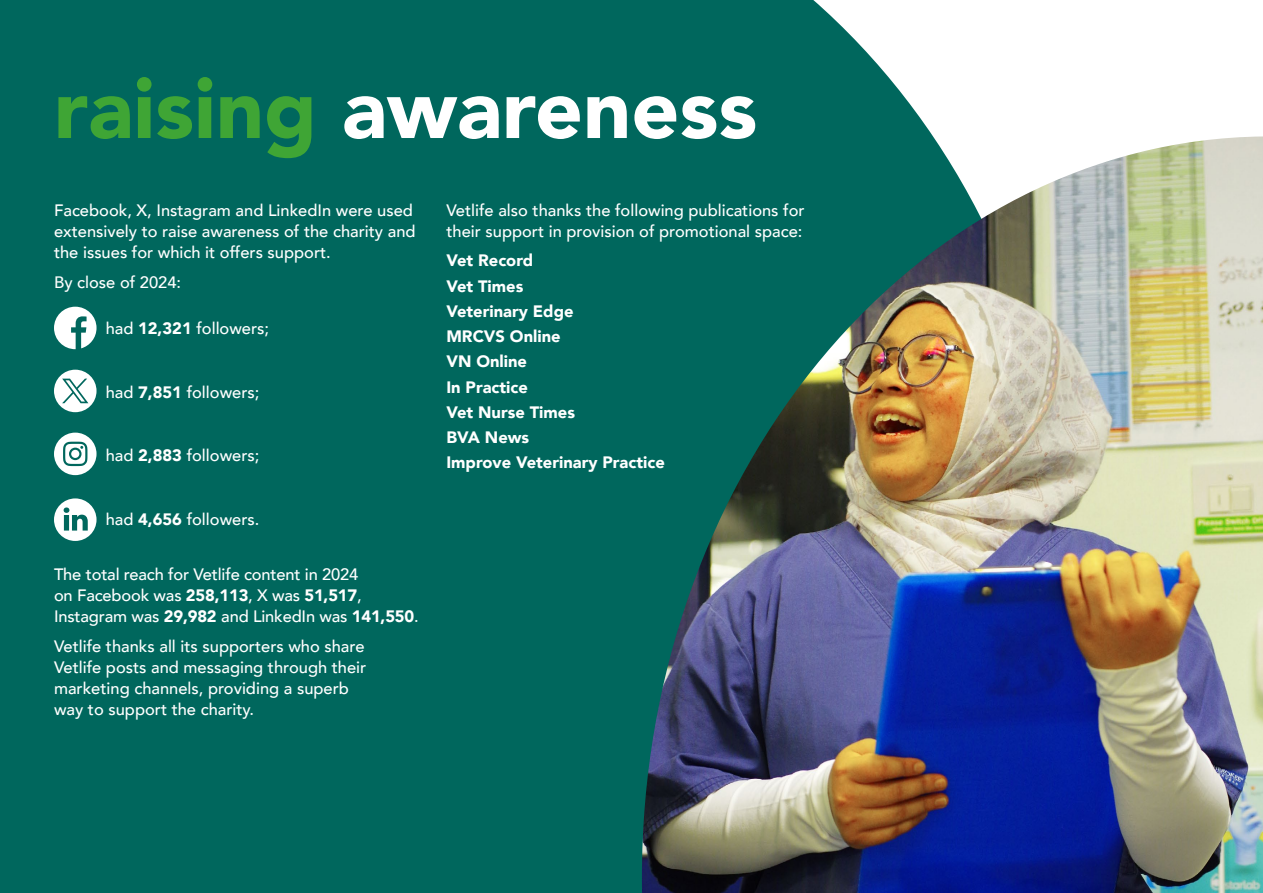
<style>
.page{position:relative;width:1263px;height:893px;background:#fff}
.page>*{position:absolute;margin:0;border:0;box-sizing:border-box;transform-origin:0 0}
.t1{font:900 84px "Avenir";color:#fff}
.t2{font:500 16.5px/21px "Avenir";color:#fff}
.t3{font:900 16.5px/25.2px "Avenir";color:#fff}
.s1{color:#3fa535}
.s2{font-weight:900}
</style>
<div class="page">
<div style="left:0;top:0;width:933px;height:893px;background:#00675d"></div>
<svg style="left:54px;top:307px;width:43px;height:42px"></svg>
<div style="left:54px;top:370px;width:43px;height:42px;background:#fff;border-radius:50%"></div>
<svg style="left:62px;top:379px;width:26px;height:24px"></svg>
<svg style="left:54px;top:433px;width:43px;height:42px"></svg>
<svg style="left:54px;top:498px;width:43px;height:43px"></svg>
<img style="left:642px;top:136px;width:621px;height:757px">
<h1 class="t1" style="left:54px;top:37px;width:705px"><span class="s1">raising</span> awareness</h1>
<p class="t2" style="left:54px;top:199px;width:363px">Facebook, X, Instagram and LinkedIn were used extensively to raise awareness of the charity and the issues for which it offers support.</p>
<p class="t2" style="left:54px;top:271px;width:129px">By close of 2024:</p>
<p class="t2" style="left:106px;top:317px;width:165px">had <span class="s2">12,321</span> followers;</p>
<p class="t2" style="left:106px;top:381px;width:155px">had <span class="s2">7,851</span> followers;</p>
<p class="t2" style="left:106px;top:444px;width:155px">had <span class="s2">2,883</span> followers;</p>
<p class="t2" style="left:106px;top:508px;width:155px">had <span class="s2">4,656</span> followers.</p>
<p class="t2" style="left:54px;top:563px;width:366px">The total reach for Vetlife content in 2024<br>on Facebook was <span class="s2">258,113</span>, X was <span class="s2">51,517</span>,<br>Instagram was <span class="s2">29,982</span> and LinkedIn was <span class="s2">141,550</span>.</p>
<p class="t2" style="left:54px;top:634px;width:314px">Vetlife thanks all its supporters who share Vetlife posts and messaging through their marketing channels, providing a superb way to support the charity.</p>
<p class="t2" style="left:446px;top:199px;width:360px">Vetlife also thanks the following publications for their support in provision of promotional space:</p>
<p class="t3" style="left:446px;top:248px;width:220px">Vet Record<br>Vet Times<br>Veterinary Edge<br>MRCVS Online<br>VN Online<br>In Practice<br>Vet Nurse Times<br>BVA News<br>Improve Veterinary Practice</p>
</div>
